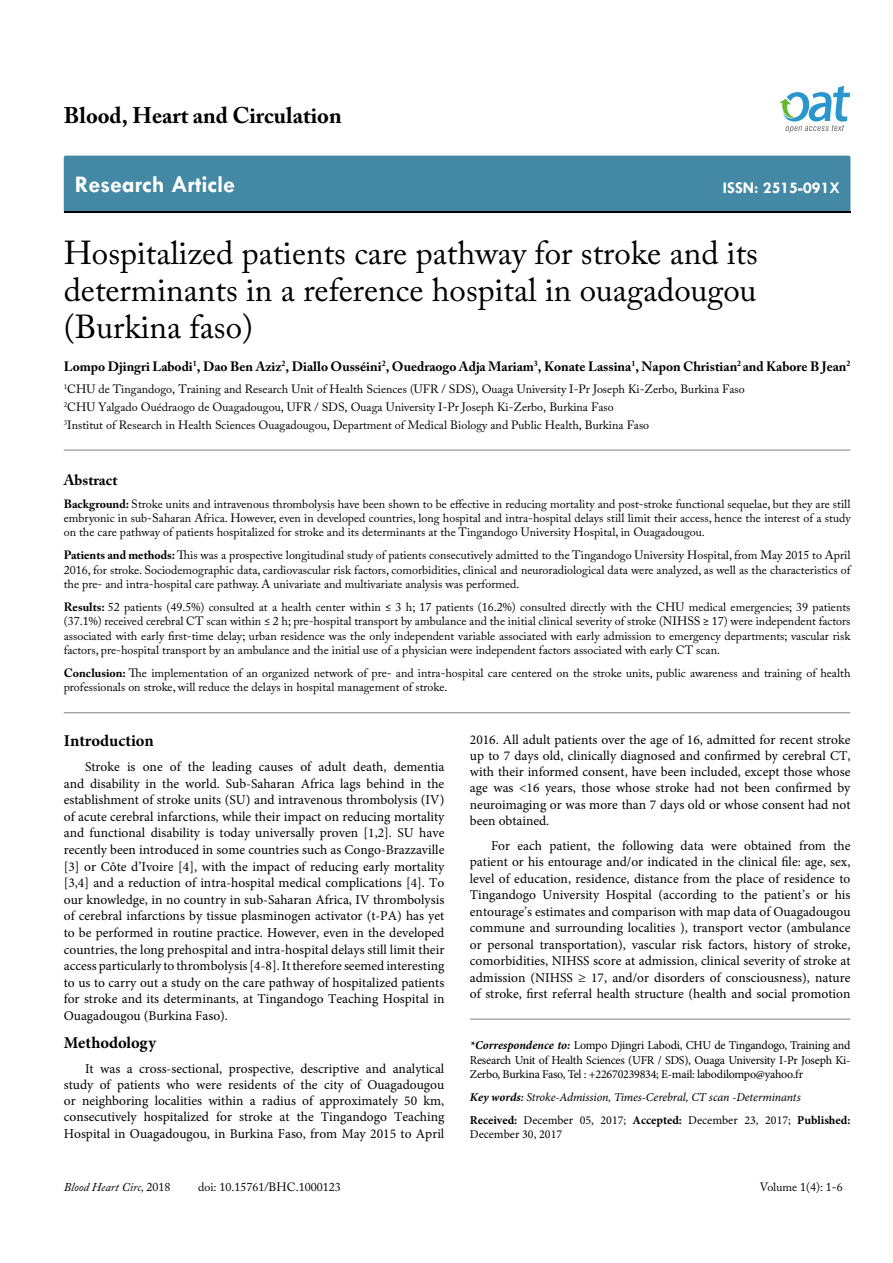
<style>
.page{position:relative;width:893px;height:1263px;background:#fff}
.page>*{position:absolute;margin:0;border:0;box-sizing:border-box;transform-origin:0 0}
.t1{font:33px/37.5px "Adobe Caslon Pro";color:#000;text-align:justify}
.t2{font:700 24px "Tw Cen";color:#fff}
.t3{font:700 22.5px "Adobe Caslon Pro";color:#000}
.t4{font:700 16.5px "Minion Pro";color:#000}
.t5{font:700 16.5px "Tw Cen";color:#fff}
.t6{font:700 15px "Adobe Caslon Pro";color:#000}
.t7{font:13.5px/16.6px "Minion Pro";color:#000;text-align:justify}
.t8{font:700 13.5px "Adobe Caslon Pro";color:#000}
.t9{font:12px/14.4px "Adobe Caslon Pro";color:#000;text-align:justify}
.t10{font:12px/14.4px "Minion Pro";letter-spacing:-.02em;color:#000;text-align:justify}
.t11{font:italic 12px/23px "Minion Pro";letter-spacing:-.01em;color:#000}
.t12{font:italic 12px "Adobe Caslon Pro";color:#000}
.t13{font:12px "Minion Pro";color:#000}
.s1{font-weight:700}
.s2{font-weight:700;font-style:italic}
.s3{font-weight:600}
.s4{font-weight:700;font-style:normal}
.s5{font-style:normal}
</style>
<div class="page">
<div style="left:64px;top:156px;width:786px;height:56px;background:#4389a5"></div>
<svg style="left:779px;top:86px;width:71px;height:47px"></svg>
<hr style="left:64px;top:712px;width:786px;height:1px;background:#808285">
<hr style="left:64px;top:450px;width:786px;height:1px;background:#808285">
<hr style="left:470px;top:1019px;width:380px;height:1px;background:#808285">
<h3 class="t3" style="left:64px;top:102px;width:279px">Blood, Heart and Circulation</h3>
<h2 class="t2" style="left:75px;top:170px;width:162px">Research Article</h2>
<p class="t5" style="left:723px;top:178px;width:119px">ISSN: 2515-091X</p>
<h1 class="t1" style="left:64px;top:233px;width:696px">Hospitalized patients care pathway for stroke and its determinants in a reference hospital in ouagadougou (Burkina faso)</h1>
<p class="t8" style="left:64px;top:358px;width:788px">Lompo Djingri Labodi<sup>1</sup>, Dao Ben Aziz<sup>2</sup>, Diallo Ousséini<sup>2</sup>, Ouedraogo Adja Mariam<sup>3</sup>, Konate Lassina<sup>1</sup>, Napon Christian<sup>2</sup> and Kabore B Jean<sup>2</sup></p>
<p class="t9" style="left:64px;top:380px;width:682px;line-height:18px;text-align:left"><sup>1</sup>CHU de Tingandogo, Training and Research Unit of Health Sciences (UFR / SDS), Ouaga University I-Pr Joseph Ki-Zerbo, Burkina Faso<br><sup>2</sup>CHU Yalgado Ouédraogo de Ouagadougou, UFR / SDS, Ouaga University I-Pr Joseph Ki-Zerbo, Burkina Faso<br><sup>3</sup>Institut of Research in Health Sciences Ouagadougou, Department of Medical Biology and Public Health, Burkina Faso</p>
<p class="t6" style="left:64px;top:471px;width:55px">Abstract</p>
<p class="t9" style="left:64px;top:496px;width:788px"><span class="s1">Background:</span> Stroke units and intravenous thrombolysis have been shown to be effective in reducing mortality and post-stroke functional sequelae, but they are still embryonic in sub-Saharan Africa. However, even in developed countries, long hospital and intra-hospital delays still limit their access, hence the interest of a study on the care pathway of patients hospitalized for stroke and its determinants at the Tingandogo University Hospital, in Ouagadougou.</p>
<p class="t9" style="left:64px;top:548px;width:788px"><span class="s1">Patients and methods:</span> This was a prospective longitudinal study of patients consecutively admitted to the Tingandogo University Hospital, from May 2015 to April 2016, for stroke. Sociodemographic data, cardiovascular risk factors, comorbidities, clinical and neuroradiological data were analyzed, as well as the characteristics of the pre- and intra-hospital care pathway. A univariate and multivariate analysis was performed.</p>
<p class="t9" style="left:64px;top:600px;width:788px"><span class="s1">Results:</span> 52 patients (49.5%) consulted at a health center within ≤ 3 h; 17 patients (16.2%) consulted directly with the CHU medical emergencies; 39 patients (37.1%) received cerebral CT scan within ≤ 2 h; pre-hospital transport by ambulance and the initial clinical severity of stroke (NIHSS ≥ 17) were independent factors associated with early first-time delay; urban residence was the only independent variable associated with early admission to emergency departments; vascular risk factors, pre-hospital transport by an ambulance and the initial use of a physician were independent factors associated with early CT scan.</p>
<p class="t9" style="left:64px;top:666px;width:788px"><span class="s1">Conclusion:</span> The implementation of an organized network of pre- and intra-hospital care centered on the stroke units, public awareness and training of health professionals on stroke, will reduce the delays in hospital management of stroke.</p>
<p class="t4" style="left:64px;top:729px;width:92px">Introduction</p>
<p class="t7" style="left:64px;top:758px;width:382px;text-indent:21px">Stroke is one of the leading causes of adult death, dementia and disability in the world. Sub-Saharan Africa lags behind in the establishment of stroke units (SU) and intravenous thrombolysis (IV) of acute cerebral infarctions, while their impact on reducing mortality and functional disability is today universally proven [1,2]. SU have recently been introduced in some countries such as Congo-Brazzaville [3] or Côte d’Ivoire [4], with the impact of reducing early mortality [3,4] and a reduction of intra-hospital medical complications [4]. To our knowledge, in no country in sub-Saharan Africa, IV thrombolysis of cerebral infarctions by tissue plasminogen activator (t-PA) has yet to be performed in routine practice. However, even in the developed countries, the long prehospital and intra-hospital delays still limit their access particularly to thrombolysis [4-8]. It therefore seemed interesting to us to carry out a study on the care pathway of hospitalized patients for stroke and its determinants, at Tingandogo Teaching Hospital in Ouagadougou (Burkina Faso).</p>
<p class="t4" style="left:64px;top:1031px;width:94px">Methodology</p>
<p class="t7" style="left:64px;top:1060px;width:382px;line-height:16.2px;text-indent:21px">It was a cross-sectional, prospective, descriptive and analytical study of patients who were residents of the city of Ouagadougou or neighboring localities within a radius of approximately 50 km, consecutively hospitalized for stroke at the Tingandogo Teaching Hospital in Ouagadougou, in Burkina Faso, from May 2015 to April</p>
<p class="t7" style="left:470px;top:731px;width:382px;line-height:16.2px">2016. All adult patients over the age of 16, admitted for recent stroke up to 7 days old, clinically diagnosed and confirmed by cerebral CT, with their informed consent, have been included, except those whose age was &lt;16 years, those whose stroke had not been confirmed by neuroimaging or was more than 7 days old or whose consent had not been obtained.</p>
<p class="t7" style="left:470px;top:837px;width:382px;text-indent:21px">For each patient, the following data were obtained from the patient or his entourage and/or indicated in the clinical file: age, sex, level of education, residence, distance from the place of residence to Tingandogo University Hospital (according to the patient’s or his entourage’s estimates and comparison with map data of Ouagadougou commune and surrounding localities ), transport vector (ambulance or personal transportation), vascular risk factors, history of stroke, comorbidities, NIHSS score at admission, clinical severity of stroke at admission (NIHSS ≥ 17, and/or disorders of consciousness), nature of stroke, first referral health structure (health and social promotion</p>
<p class="t10" style="left:470px;top:1038px;width:382px"><span class="s2">*Correspondence to:</span> Lompo Djingri Labodi, CHU de Tingandogo, Training and Research Unit of Health Sciences (UFR / SDS), Ouaga University I-Pr Joseph Ki-Zerbo, Burkina Faso, Tel : +22670239834; E-mail: labodilompo@yahoo.fr</p>
<p class="t11" style="left:470px;top:1085px;width:382px"><span class="s1">Key words</span><span class="s3">:</span> Stroke-Admission, Times-Cerebral, CT scan -Determinants<br><span class="s4">Received:</span> <span class="s5">December 05, 2017;</span> <span class="s4">Accepted:</span> <span class="s5">December 23, 2017;</span> <span class="s4">Published:</span></p>
<p class="t13" style="left:470px;top:1126px;width:94px">December 30, 2017</p>
<p class="t12" style="left:64px;top:1180px;width:108px">Blood Heart Circ, <span class="s5">2018</span></p>
<p class="t9" style="left:198px;top:1180px;width:144px">doi: 10.15761/BHC.1000123</p>
<p class="t9" style="left:760px;top:1180px;width:84px">Volume 1(4): 1-6</p>
</div>
